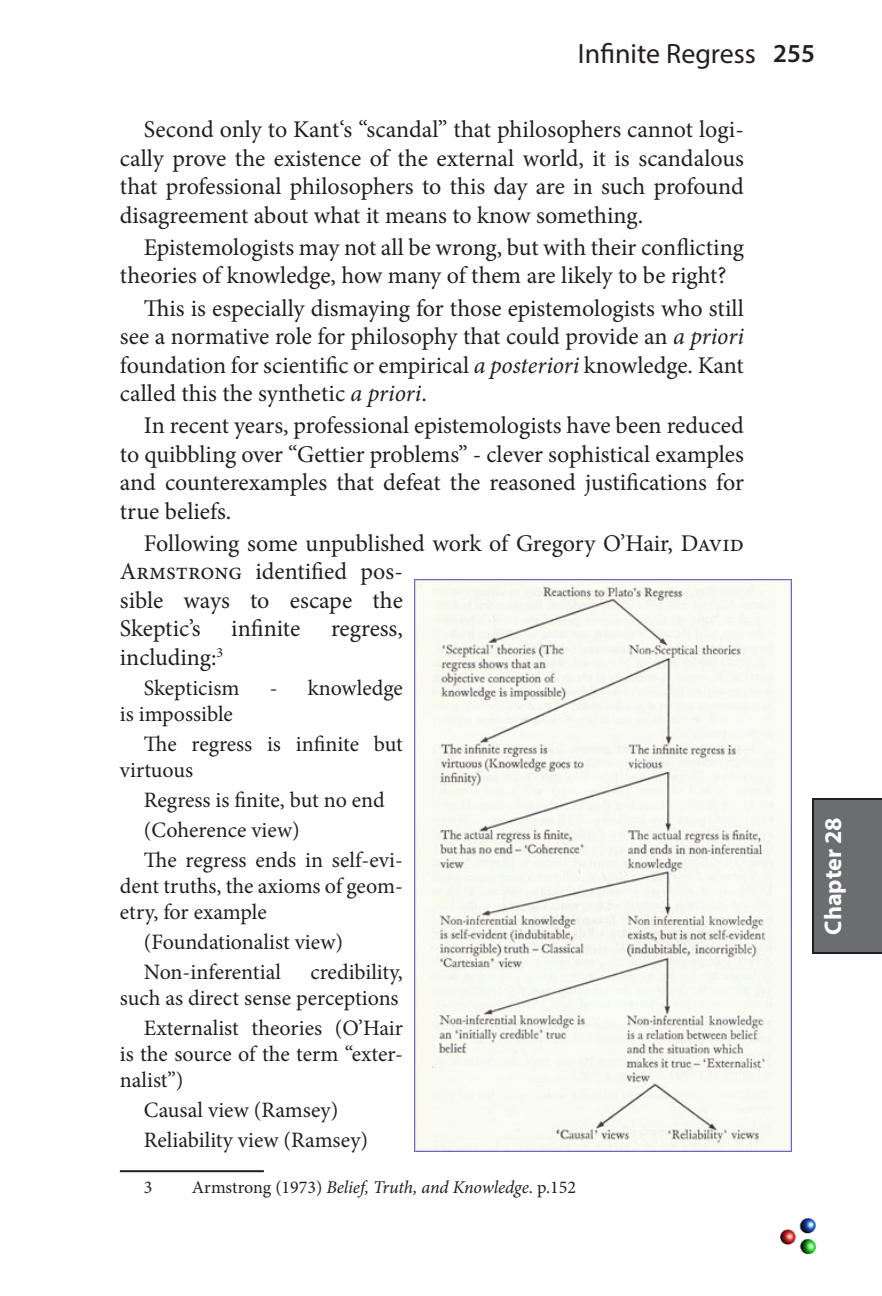
<style>
.page{position:relative;width:882px;height:1296px;background:#fff}
.page>*{position:absolute;margin:0;border:0;box-sizing:border-box;transform-origin:0 0}
.t1{font:28px "Myriad Pro";color:#231f20}
.t2{font:24px/28.4px "Minion Pro";letter-spacing:-.005em;color:#231f20;text-align:justify}
.t3{font:700 24px "Myriad Pro";color:#fff}
.t4{font:22px/30px "Minion Pro";letter-spacing:-.005em;color:#231f20}
.t5{font:italic 18px "Minion Pro";letter-spacing:-.005em;color:#231f20}
.t6{font:18px "Minion Pro";color:#231f20}
.s1{font-weight:600;font-size:26px}
.s2{font-style:italic}
.s3{font-style:normal}
</style>
<div class="page">
<img style="left:780px;top:1218px;width:35px;height:36px">
<div style="left:812px;top:798px;width:70px;height:156px;background:#6c6d70"></div>
<hr style="left:120px;top:1170px;width:144px;height:2px;background:#231f20">
<img style="left:415px;top:579px;width:376px;height:573px">
<p class="t1" style="left:578px;top:36px;width:239px">Infinite Regress <span class="s1">255</span></p>
<p class="t2" style="left:120px;top:116px;width:626px;text-indent:24px">Second only to Kant‘s “scandal” that philosophers cannot logi&shy;cally prove the existence of the external world, it is scandalous that professional philosophers to this day are in such profound disagreement about what it means to know something.</p>
<p class="t2" style="left:120px;top:233px;width:626px;text-indent:24px">Epistemologists may not all be wrong, but with their conflicting theories of knowledge, how many of them are likely to be right?</p>
<p class="t2" style="left:120px;top:294px;width:626px;text-indent:24px">This is especially dismaying for those epistemologists who still see a normative role for philosophy that could provide an <span class="s2">a priori </span>foundation for scientific or empirical <span class="s2">a posteriori</span> knowledge. Kant called this the synthetic <span class="s2">a priori</span>.</p>
<p class="t2" style="left:120px;top:412px;width:626px;text-indent:24px">In recent years, professional epistemologists have been reduced to quibbling over “Gettier problems” - clever sophistical examples and counterexamples that defeat the reasoned justifications for true beliefs.</p>
<p class="t2" style="left:120px;top:529px;width:626px;text-align:left;text-indent:24px">Following some unpublished work of Gregory O’Hair, David<br>Armstrong identified pos-<br>sible ways to escape the<br>Skeptic’s</p>
<p class="t2" style="left:231px;top:614px;width:71px">infinite</p>
<p class="t2" style="left:331px;top:614px;width:73px">regress,</p>
<p class="t2" style="left:120px;top:643px;width:105px">including:<sup>3</sup></p>
<p class="t4" style="left:144px;top:673px;width:97px">Skepticism</p>
<p class="t4" style="left:270px;top:673px;width:135px">- knowledge</p>
<p class="t4" style="left:144px;top:699px;width:261px;text-indent:-24px">is impossible<br>The regress is infinite but</p>
<p class="t4" style="left:144px;top:755px;width:261px;text-indent:-24px">virtuous<br>Regress is finite, but no end (Coherence view)<br>The regress ends in self-evi-</p>
<p class="t4" style="left:120px;top:873px;width:285px;line-height:26px">dent truths, the axioms of geom&shy;etry, for example</p>
<p class="t4" style="left:144px;top:927px;width:201px">(Foundationalist view)<br>Non-inferential</p>
<p class="t4" style="left:120px;top:959px;width:285px;line-height:26px;text-align:right">credibility,<br>such as direct sense perceptions</p>
<p class="t4" style="left:120px;top:1015px;width:285px;line-height:26px;text-align:justify;text-indent:24px">Externalist theories (O’Hair is the source of the term “exter&shy;nalist”)</p>
<p class="t4" style="left:144px;top:1095px;width:226px">Causal view (Ramsey)<br>Reliability view (Ramsey)</p>
<p class="t6" style="left:144px;top:1175px;width:10px">3</p>
<p class="t5" style="left:192px;top:1175px;width:386px"><span class="s3">Armstrong (1973)</span> Belief, Truth, and Knowledge<span class="s3">. p.152</span></p>
<p class="t3" style="left:817px;top:935px;width:119px;rotate:-90deg">Chapter 28</p>
</div>
